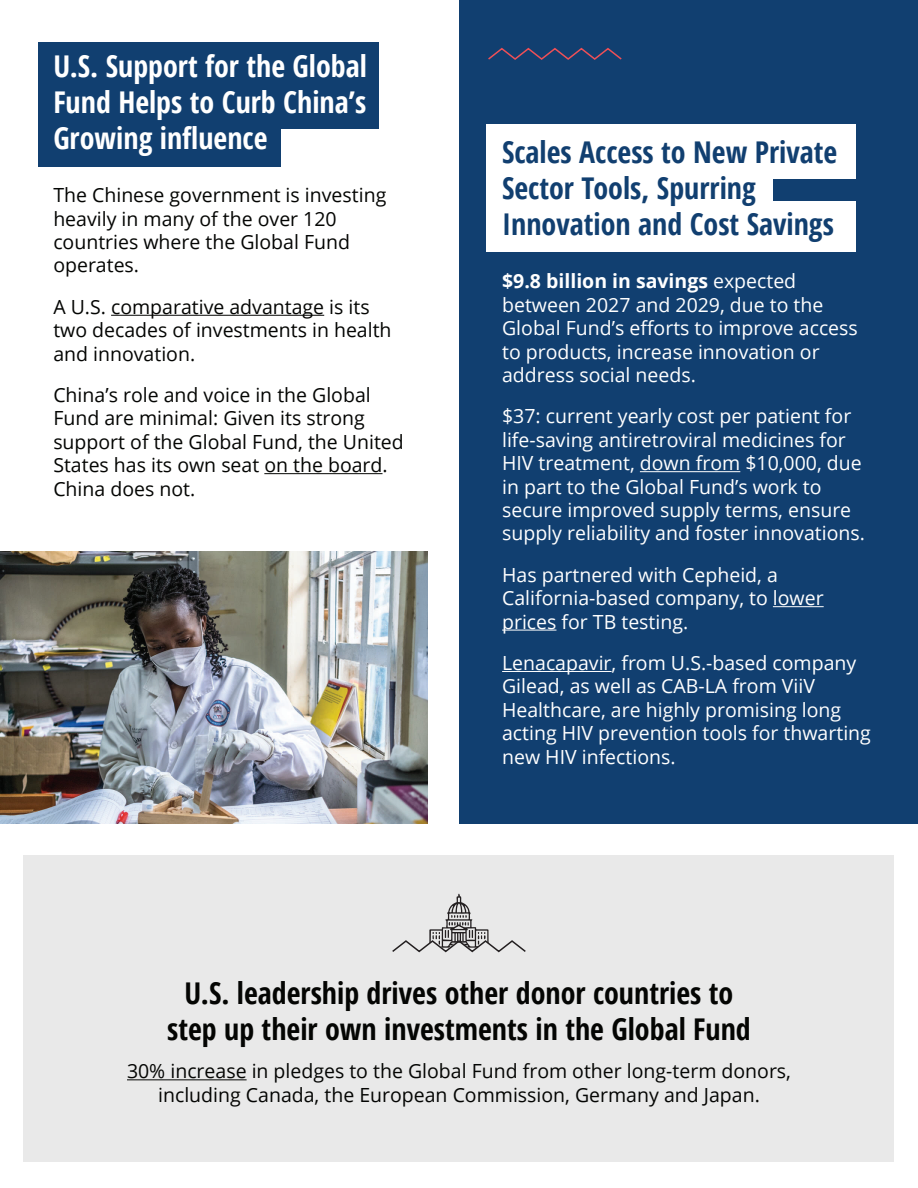
<style>
.page{position:relative;width:918px;height:1188px;background:#fff}
.page>*{position:absolute;margin:0;border:0;box-sizing:border-box;transform-origin:0 0}
.t1{font:700 condensed 30px/36px "Open Sans";color:#040503;text-align:center}
.t2{font:700 condensed 30px/36px "Open Sans";color:#113f70}
.t3{font:700 condensed 30px/36px "Open Sans";color:#fff;text-align:justify}
.t4{font:19.5px/23.4px "Open Sans";color:#fff}
.t5{font:19.5px/23.4px "Open Sans";color:#040503}
.s1{font-weight:700}
</style>
<div class="page">
<div style="left:459px;top:0;width:459px;height:823px;background:#113f70"></div>
<div style="left:486px;top:124px;width:370px;height:55px;background:#fff"></div>
<div style="left:486px;top:166px;width:286px;height:55px;background:#fff"></div>
<div style="left:486px;top:201px;width:370px;height:51px;background:#fff"></div>
<div style="left:24px;top:855px;width:870px;height:307px;background:#e9e9e9"></div>
<div style="left:38px;top:42px;width:341px;height:87px;background:#113f70"></div>
<div style="left:38px;top:117px;width:243px;height:50px;background:#113f70"></div>
<hr style="left:111px;top:315px;width:213px;height:1px;background:#040503">
<hr style="left:264px;top:473px;width:119px;height:1px;background:#040503">
<hr style="left:640px;top:471px;width:100px;height:1px;background:#fff">
<hr style="left:773px;top:606px;width:51px;height:1px;background:#fff">
<hr style="left:502px;top:630px;width:54px;height:1px;background:#fff">
<hr style="left:502px;top:671px;width:110px;height:1px;background:#fff">
<hr style="left:127px;top:1079px;width:120px;height:1px;background:#040503">
<img style="left:0;top:552px;width:428px;height:271px">
<svg style="left:488px;top:47px;width:134px;height:13px"></svg>
<svg style="left:392px;top:893px;width:134px;height:60px"></svg>
<h1 class="t3" style="left:53px;top:47px;width:315px">U.S. Support for the Global Fund Helps to Curb China’s Growing influence</h1>
<p class="t5" style="left:53px;top:183px;width:335px">The Chinese government is investing heavily in many of the over 120 countries where the Global Fund operates.</p>
<p class="t5" style="left:53px;top:295px;width:340px">A U.S. comparative advantage is its two decades of investments in health and innovation.</p>
<p class="t5" style="left:53px;top:383px;width:352px">China’s role and voice in the Global<br>Fund are minimal: Given its strong support of the Global Fund, the United<br>States has its own seat on the board.<br>China does not.</p>
<h1 class="t2" style="left:502px;top:133px;width:337px">Scales Access to New Private<br>Sector Tools, Spurring<br>Innovation and Cost Savings</h1>
<p class="t4" style="left:502px;top:269px;width:357px"><span class="s1">$9.8 billion in savings</span> expected between 2027 and 2029, due to the<br>Global Fund’s efforts to improve access to products, increase innovation or address social needs.</p>
<p class="t4" style="left:502px;top:404px;width:364px">$37: current yearly cost per patient for life-saving antiretroviral medicines for HIV treatment, down from $10,000, due in part to the Global Fund’s work to secure improved supply terms, ensure supply reliability and foster innovations.</p>
<p class="t4" style="left:502px;top:563px;width:323px">Has partnered with Cepheid, a<br>California-based company, to lower prices for TB testing.</p>
<p class="t4" style="left:502px;top:651px;width:370px">Lenacapavir, from U.S.-based company Gilead, as well as CAB-LA from ViiV Healthcare, are highly promising long acting HIV prevention tools for thwarting new HIV infections.</p>
<h1 class="t1" style="left:167px;top:974px;width:585px">U.S. leadership drives other donor countries to step up their own investments in the Global Fund</h1>
<p class="t5" style="left:127px;top:1059px;width:666px;text-align:center">30% increase in pledges to the Global Fund from other long-term donors, including Canada, the European Commission, Germany and Japan.</p>
</div>
